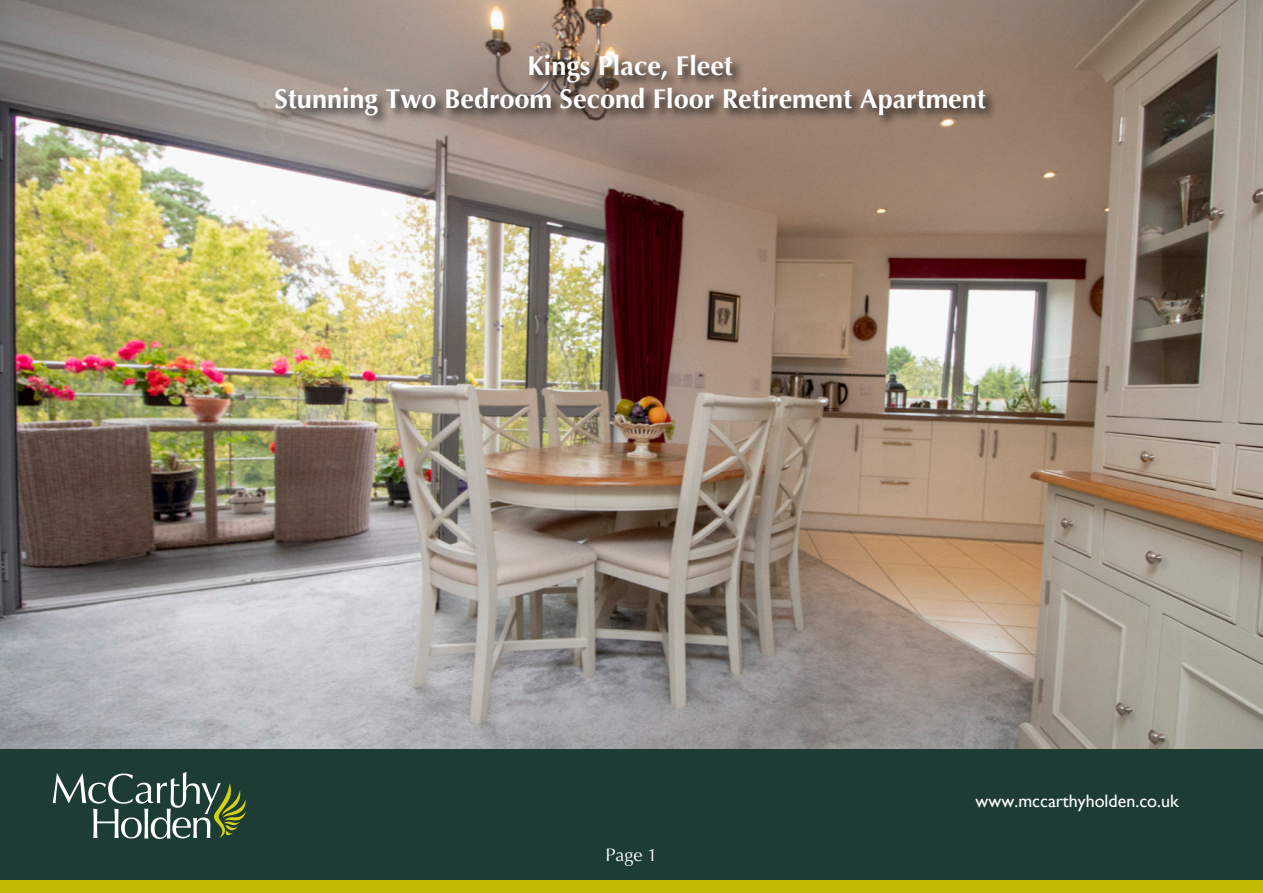
<style>
.page{position:relative;width:1263px;height:893px;background:#fff}
.page>*{position:absolute;margin:0;border:0;box-sizing:border-box;transform-origin:0 0}
.t1{font:700 27px "Optima";color:#fff}
.t2{font:18px "Gill Sans";color:#fff}
.t3{font:18px "Optima";color:#fff}
</style>
<div class="page">
<img style="left:0;top:0;width:1262px;height:750px">
<div style="left:0;top:750px;width:1263px;height:131px;background:#1c3c34"></div>
<div style="left:0;top:881px;width:1263px;height:12px;background:#c1b900"></div>
<svg style="left:53px;top:772px;width:193px;height:67px"></svg>
<div style="left:273px;top:53px;width:725px;height:75px;background:#000;opacity:.75"></div>
<p class="t1" style="left:527px;top:51px;width:207px">Kings Place, Fleet</p>
<p class="t1" style="left:274px;top:83px;width:713px">Stunning Two Bedroom Second Floor Retirement Apartment</p>
<p class="t3" style="left:605px;top:844px;width:54px">Page 1</p>
<p class="t2" style="left:975px;top:791px;width:205px">www.mccarthyholden.co.uk</p>
</div>
